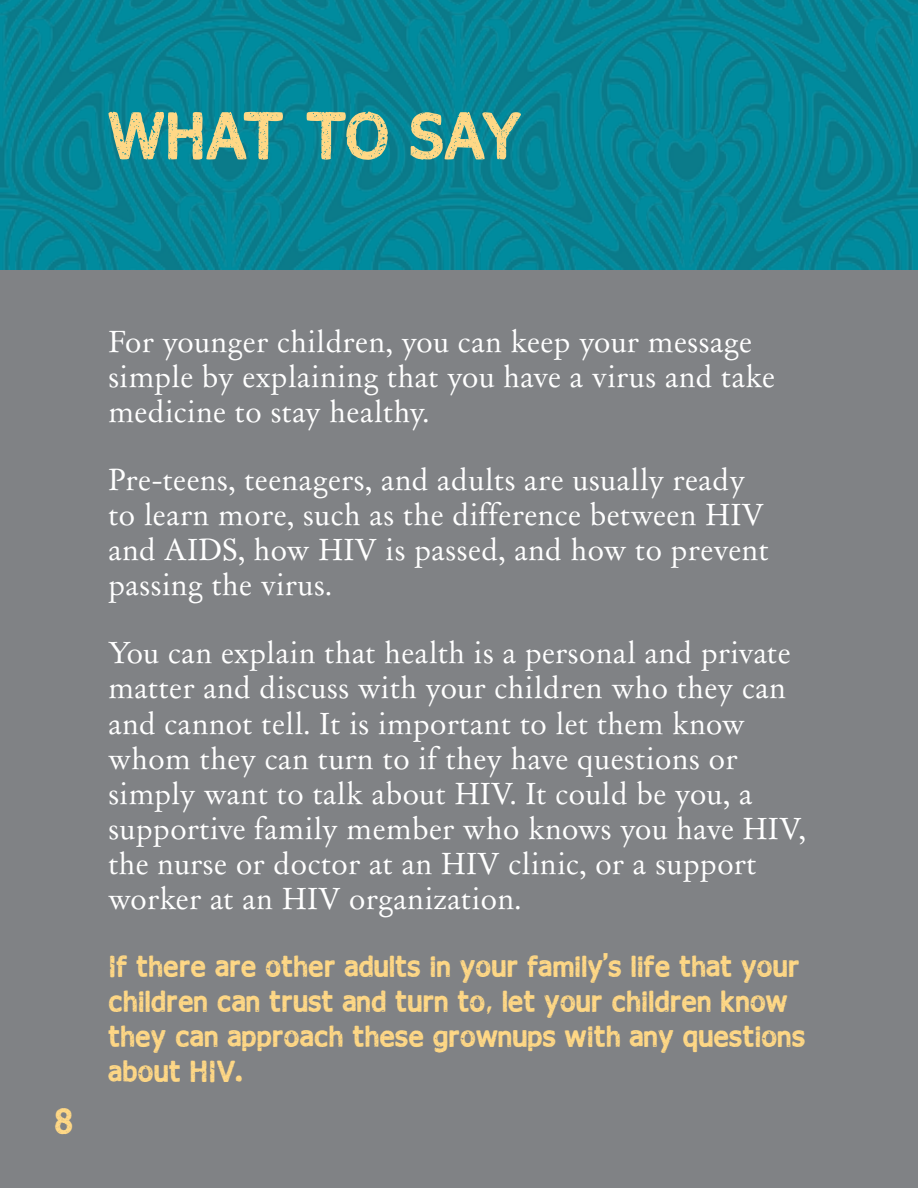
<style>
.page{position:relative;width:918px;height:1188px;background:#fff}
.page>*{position:absolute;margin:0;border:0;box-sizing:border-box;transform-origin:0 0}
.t1{font:66px "Good bye lullaby";letter-spacing:-.035em;color:#ffd886}
.t2{font:36px "Good bye lullaby";color:#ffd886}
.t3{font:30px/35.1px "Good bye lullaby";color:#ffd886}
.t4{font:29.4px/35.1px "Day Roman";color:#fff}
.s1{font-family:"Impact"}
</style>
<div class="page">
<img style="left:0;top:0;width:918px;height:270px">
<div style="left:0;top:270px;width:918px;height:918px;background:#808285"></div>
<h1 class="t1" style="left:108px;top:103px;width:416px">WHAT TO SAY</h1>
<p class="t2" style="left:54px;top:1103px;width:21px">8</p>
<p class="t4" style="left:108px;top:324px;width:669px">For younger children, you can keep your message simple by explaining that you have a virus and take medicine to stay healthy.</p>
<p class="t4" style="left:108px;top:462px;width:663px">Pre-teens, teenagers, and adults are usually ready to learn more, such as the difference between HIV and AIDS, how HIV is passed, and how to prevent passing the virus.</p>
<p class="t4" style="left:108px;top:635px;width:700px">You can explain that health is a personal and private matter and discuss with your children who they can and cannot tell. It is important to let them know whom they can turn to if they have questions or simply want to talk about HIV. It could be you, a supportive family member who knows you have HIV, the nurse or doctor at an HIV clinic, or a support worker at an HIV organization.</p>
<p class="t3" style="left:108px;top:950px;width:699px">If there are other adults in your family<span class="s1">’</span>s life that your children can trust and turn to, let your children know they can approach these grownups with any questions about HIV.</p>
</div>
